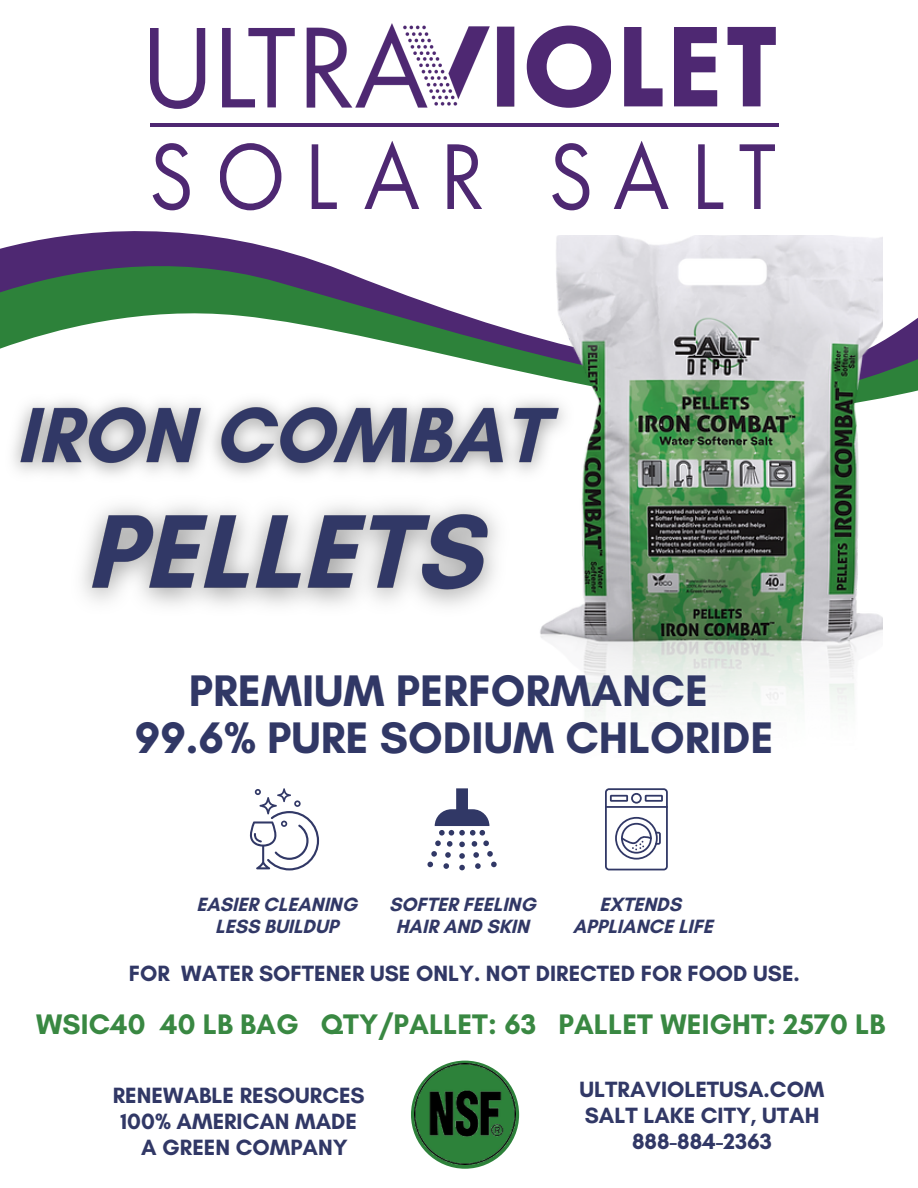
<style>
.page{position:relative;width:918px;height:1188px;background:#fff}
.page>*{position:absolute;margin:0;border:0;box-sizing:border-box;transform-origin:0 0}
.t1{font:700 45px/46.5px "Glacial Indifference";color:#313866;text-align:center}
.t2{font:700 28.8px "Glacial Indifference";letter-spacing:.005em;color:#398842}
.t3{font:700 22.5px/25.8px "Glacial Indifference";color:#313866;text-align:center}
.t4{font:700 19.65px "Glacial Indifference";color:#313866}
.t5{font:700 19.5px/22.5px "Glacial Indifference";color:#313866;text-align:center}
</style>
<div class="page">
<svg style="left:0;top:202px;width:836px;height:101px"></svg>
<svg style="left:0;top:303px;width:918px;height:95px"></svg>
<svg style="left:150px;top:28px;width:55px;height:81px"></svg>
<svg style="left:153px;top:143px;width:37px;height:67px"></svg>
<svg style="left:220px;top:143px;width:61px;height:67px"></svg>
<svg style="left:222px;top:28px;width:73px;height:79px"></svg>
<svg style="left:312px;top:144px;width:25px;height:65px"></svg>
<svg style="left:364px;top:141px;width:55px;height:68px"></svg>
<svg style="left:447px;top:144px;width:35px;height:65px"></svg>
<img style="left:306px;top:23px;width:209px;height:85px">
<svg style="left:552px;top:143px;width:37px;height:67px"></svg>
<svg style="left:527px;top:26px;width:84px;height:82px"></svg>
<svg style="left:624px;top:27px;width:39px;height:79px"></svg>
<svg style="left:614px;top:141px;width:55px;height:68px"></svg>
<svg style="left:674px;top:27px;width:43px;height:79px"></svg>
<svg style="left:698px;top:144px;width:25px;height:65px"></svg>
<hr style="left:150px;top:123px;width:629px;height:4px;background:#4e2872">
<svg style="left:740px;top:144px;width:35px;height:65px"></svg>
<svg style="left:728px;top:27px;width:48px;height:79px"></svg>
<svg style="left:411px;top:1061px;width:108px;height:108px"></svg>
<img style="left:414px;top:1064px;width:101px;height:101px">
<img style="left:508px;top:236px;width:375px;height:481px">
<img style="left:0;top:382px;width:587px;height:110px">
<svg style="left:605px;top:788px;width:63px;height:82px"></svg>
<svg style="left:427px;top:788px;width:70px;height:82px"></svg>
<svg style="left:250px;top:788px;width:69px;height:82px"></svg>
<img style="left:55px;top:482px;width:470px;height:148px">
<p class="t1" style="left:135px;top:667px;width:640px">PREMIUM PERFORMANCE<br>99.6% PURE SODIUM CHLORIDE</p>
<h3 class="t5" style="left:196px;top:893px;width:162px">EASIER CLEANING<br>LESS BUILDUP</h3>
<p class="t5" style="left:389px;top:893px;width:148px">SOFTER FEELING<br>HAIR AND SKIN</p>
<h5 class="t4" style="left:600px;top:893px;width:83px">EXTENDS</h5>
<p class="t4" style="left:573px;top:915px;width:142px">APPLIANCE LIFE</p>
<h5 class="t3" style="left:129px;top:961px;width:672px">FOR WATER SOFTENER USE ONLY. NOT DIRECTED FOR FOOD USE.</h5>
<p class="t2" style="left:36px;top:1006px;width:851px">WSIC40 40 LB BAG QTY/PALLET: 63 PALLET WEIGHT: 2570 LB</p>
<p class="t3" style="left:113px;top:1082px;width:253px">RENEWABLE RESOURCES<br>100% AMERICAN MADE<br>A GREEN COMPANY</p>
<p class="t3" style="left:580px;top:1076px;width:246px">ULTRAVIOLETUSA.COM<br>SALT LAKE CITY, UTAH<br>888-884-2363</p>
</div>
